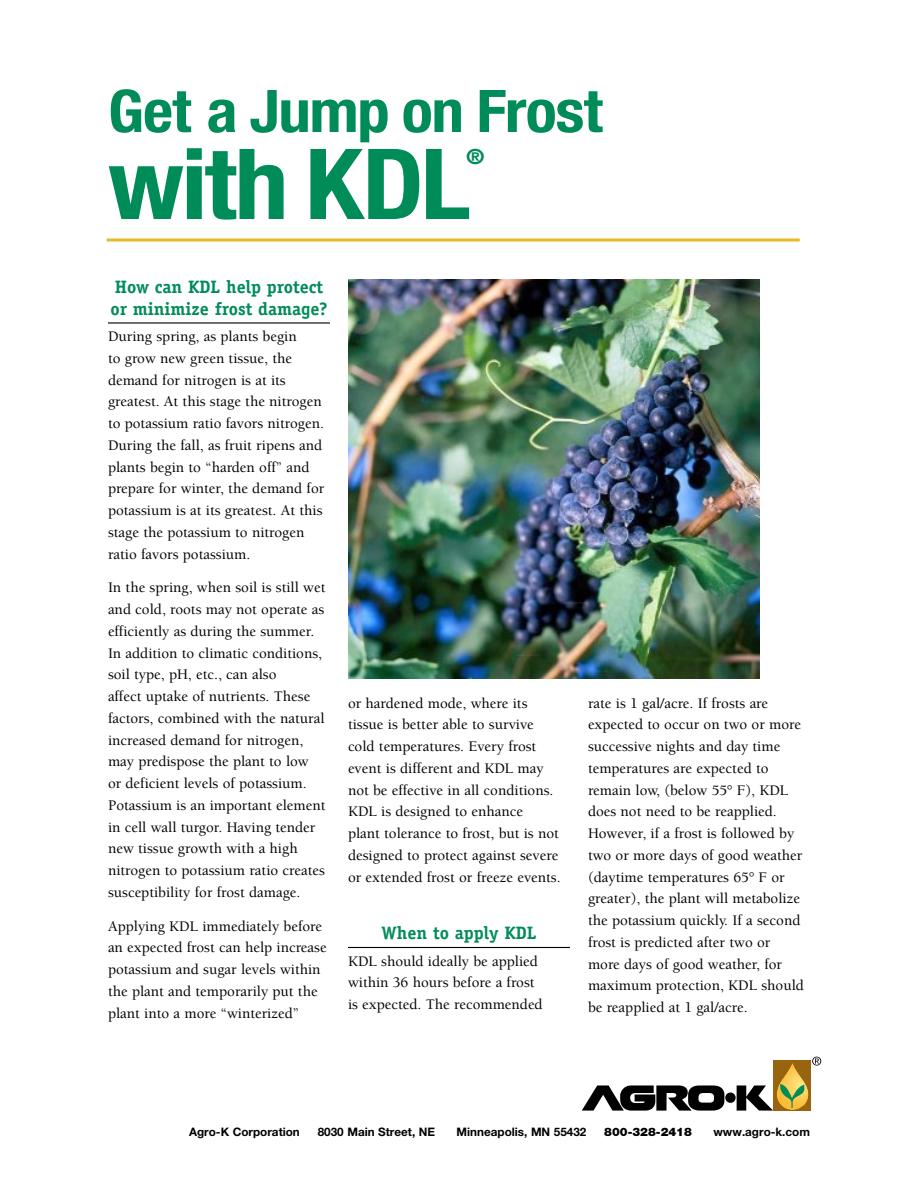
<style>
.page{position:relative;width:918px;height:1188px;background:#fff}
.page>*{position:absolute;margin:0;border:0;box-sizing:border-box;transform-origin:0 0}
.t1{font:700 condensed 98.1px "Helvetica Neue LT Pro";letter-spacing:-.025em;color:#008c58;scale:1.1 1}
.t2{font:700 condensed 58.8px "Helvetica Neue LT Pro";letter-spacing:-.02em;color:#008c58;scale:1.1 1}
.t3{font:700 condensed 21px "Helvetica Neue LT Pro";color:#008c58;scale:1.1 1}
.t4{font:700 18px/21.8px "Officina Serif";color:#008c58}
.t5{font:500 15px/21.8px "Berkeley";color:#000}
.t6{font:700 11.7px "Helvetica Neue LT Pro";color:#000}
.t7{font:900 11.7px "Helvetica Neue LT Pro";color:#000}
</style>
<div class="page">
<div style="left:725px;top:1093px;width:11px;height:10px;background:#000;border-radius:50%"></div>
<svg style="left:582px;top:1085px;width:142px;height:26px"></svg>
<svg style="left:737px;top:1057px;width:84px;height:54px"></svg>
<hr style="left:108px;top:322px;width:222px;height:2px;background:#000">
<hr style="left:348px;top:947px;width:222px;height:1px;background:#000">
<img style="left:348px;top:279px;width:412px;height:400px">
<svg style="left:107px;top:238px;width:693px;height:4px;background:#f0ca5c"></svg>
<p class="t2" style="left:108px;top:76px;width:451px">Get a Jump on Frost</p>
<p class="t1" style="left:108px;top:125px;width:331px">with KDL</p>
<p class="t3" style="left:466px;top:143px;width:18px">®</p>
<p class="t4" style="left:110px;top:276px;width:219px">How can KDL help protect or minimize frost damage?</p>
<p class="t5" style="left:108px;top:326px;width:218px">During spring, as plants begin<br>to grow new green tissue, the demand for nitrogen is at its greatest. At this stage the nitrogen to potassium ratio favors nitrogen.<br>During the fall, as fruit ripens and plants begin to “harden off” and prepare for winter, the demand for potassium is at its greatest. At this stage the potassium to nitrogen ratio favors potassium.</p>
<p class="t5" style="left:108px;top:577px;width:219px">In the spring, when soil is still wet and cold, roots may not operate as efficiently as during the summer.<br>In addition to climatic conditions, soil type, pH, etc., can also<br>affect uptake of nutrients. These factors, combined with the natural increased demand for nitrogen, may predispose the plant to low or deficient levels of potassium.<br>Potassium is an important element in cell wall turgor. Having tender new tissue growth with a high nitrogen to potassium ratio creates susceptibility for frost damage.</p>
<p class="t5" style="left:108px;top:915px;width:220px">Applying KDL immediately before an expected frost can help increase potassium and sugar levels within the plant and temporarily put the plant into a more “winterized”</p>
<p class="t5" style="left:348px;top:692px;width:214px">or hardened mode, where its tissue is better able to survive cold temperatures. Every frost event is different and KDL may not be effective in all conditions.<br>KDL is designed to enhance<br>plant tolerance to frost, but is not designed to protect against severe or extended frost or freeze events.</p>
<p class="t4" style="left:382px;top:922px;width:156px">When to apply KDL</p>
<p class="t5" style="left:348px;top:950px;width:196px">KDL should ideally be applied within 36 hours before a frost is expected. The recommended</p>
<p class="t5" style="left:588px;top:692px;width:217px">rate is 1 gal/acre. If frosts are expected to occur on two or more successive nights and day time temperatures are expected to remain low, (below 55° F), KDL does not need to be reapplied.<br>However, if a frost is followed by two or more days of good weather (daytime temperatures 65° F or greater), the plant will metabolize the potassium quickly. If a second frost is predicted after two or more days of good weather, for maximum protection, KDL should be reapplied at 1 gal/acre.</p>
<p class="t6" style="left:189px;top:1125px;width:112px">Agro-K Corporation</p>
<p class="t6" style="left:318px;top:1125px;width:119px">8030 Main Street, NE</p>
<p class="t6" style="left:457px;top:1125px;width:131px">Minneapolis, MN 55432</p>
<p class="t7" style="left:604px;top:1125px;width:89px">800-328-2418</p>
<p class="t6" style="left:713px;top:1125px;width:98px">www.agro-k.com</p>
</div>
